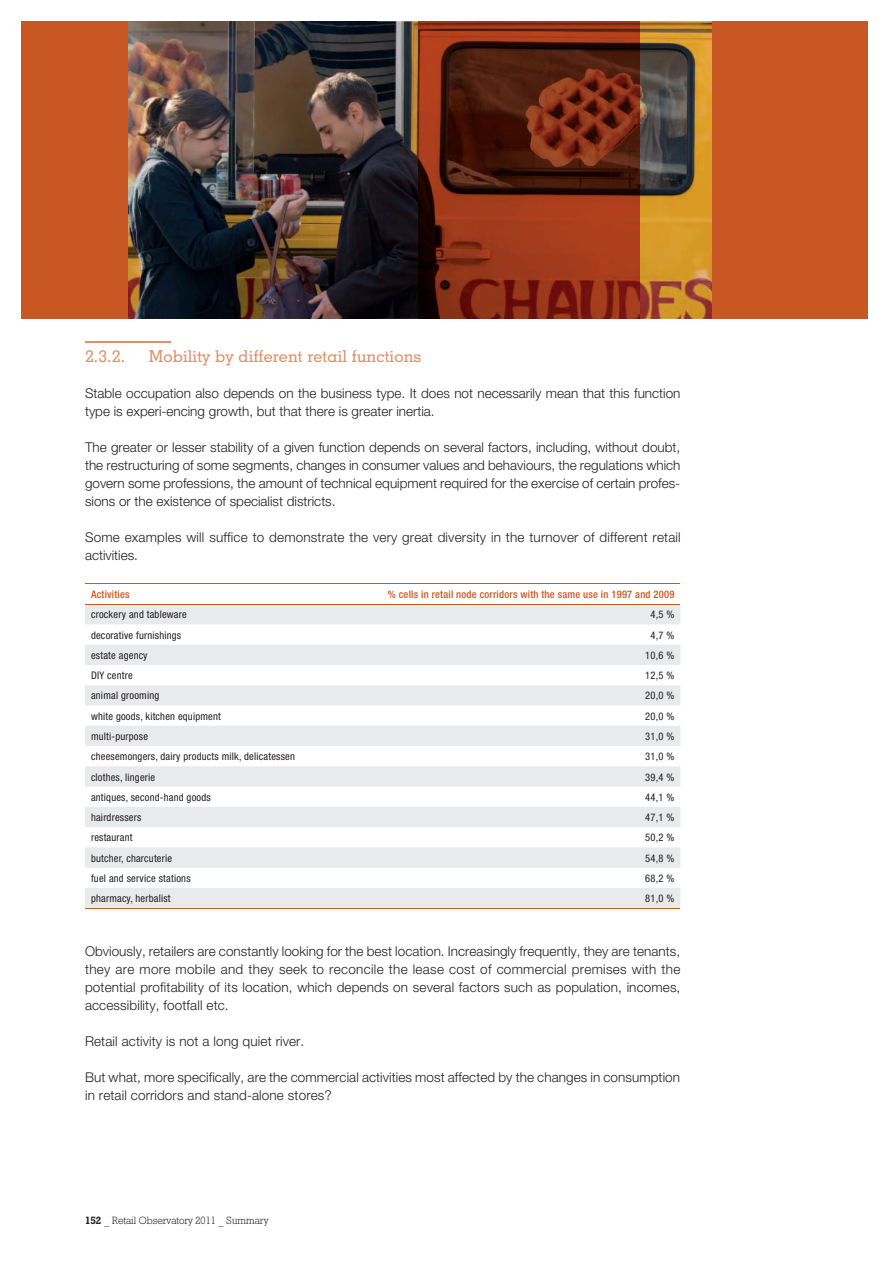
<style>
.page{position:relative;width:893px;height:1263px;background:#fff}
.page>*{position:absolute;margin:0;border:0;box-sizing:border-box;transform-origin:0 0}
.t1{font:500 16.5px "Geometric Slab 703 BT";letter-spacing:.01em;color:#dc9169}
.t2{font:300 13.5px/18px "Helvetica Neue CE";letter-spacing:.005em;color:#231f20}
.t3{font:condensed 10.5px "Helvetica Neue";letter-spacing:.02em;color:#231f20}
.t4{font:500 condensed 10.5px "Helvetica Neue";letter-spacing:.02em;color:#c85723}
.t5{font:10.5px "Geometric Slab 712 BT Light A";color:#231f20}
.s1{font-family:"Geometric Slab 712 BT Bold A"}
</style>
<div class="page">
<hr style="left:85px;top:341px;width:85px;height:1px;background:#dc9169">
<svg style="left:85px;top:605px;width:595px;height:303px;fill:#e9eaeb"></svg>
<hr style="left:85px;top:584px;width:225px;height:1px;background:#c85723">
<hr style="left:310px;top:584px;width:370px;height:1px;background:#c85723">
<hr style="left:85px;top:604px;width:225px;height:1px;background:#c85723">
<hr style="left:310px;top:604px;width:370px;height:1px;background:#c85723">
<hr style="left:85px;top:908px;width:225px;height:1px;background:#c85723">
<hr style="left:310px;top:908px;width:370px;height:1px;background:#c85723">
<div style="left:21px;top:21px;width:584px;height:298px;background:#c85723"></div>
<img style="left:129px;top:21px;width:289px;height:298px">
<img style="left:639px;top:21px;width:72px;height:298px">
<img style="left:418px;top:21px;width:221px;height:298px">
<div style="left:711px;top:21px;width:156px;height:298px;background:#c85723"></div>
<p class="t1" style="left:85px;top:346px;width:42px">2.3.2.</p>
<p class="t1" style="left:149px;top:346px;width:274px">Mobility by different retail functions</p>
<p class="t2" style="left:85px;top:384px;width:597px">Stable occupation also depends on the business type. It does not necessarily mean that this function type is experi-encing growth, but that there is greater inertia.</p>
<p class="t2" style="left:85px;top:438px;width:597px;text-align:justify">The greater or lesser stability of a given function depends on several factors, including, without doubt, the restructuring of some segments, changes in consumer values and behaviours, the regulations which govern some professions, the amount of technical equipment required for the exercise of certain profes&shy;sions or the existence of specialist districts.</p>
<p class="t2" style="left:85px;top:528px;width:597px">Some examples will suffice to demonstrate the very great diversity in the turnover of different retail activities.</p>
<p class="t4" style="left:91px;top:588px;width:40px">Activities</p>
<p class="t4" style="left:388px;top:588px;width:288px">% cells in retail node corridors with the same use in 1997 and 2009</p>
<p class="t3" style="left:91px;top:609px;width:97px">crockery and tableware</p>
<p class="t3" style="left:650px;top:609px;width:25px">4,5 %</p>
<p class="t3" style="left:91px;top:629px;width:92px">decorative furnishings</p>
<p class="t3" style="left:650px;top:629px;width:25px">4,7 %</p>
<p class="t3" style="left:91px;top:649px;width:58px">estate agency</p>
<p class="t3" style="left:645px;top:649px;width:31px">10,6 %</p>
<p class="t3" style="left:91px;top:669px;width:43px">DIY centre</p>
<p class="t3" style="left:645px;top:669px;width:31px">12,5 %</p>
<p class="t3" style="left:91px;top:690px;width:70px">animal grooming</p>
<p class="t3" style="left:645px;top:690px;width:31px">20,0 %</p>
<p class="t3" style="left:91px;top:710px;width:131px">white goods, kitchen equipment</p>
<p class="t3" style="left:645px;top:710px;width:31px">20,0 %</p>
<p class="t3" style="left:91px;top:730px;width:58px">multi-purpose</p>
<p class="t3" style="left:645px;top:730px;width:31px">31,0 %</p>
<p class="t3" style="left:91px;top:750px;width:205px">cheesemongers, dairy products milk, delicatessen</p>
<p class="t3" style="left:645px;top:750px;width:31px">31,0 %</p>
<p class="t3" style="left:91px;top:771px;width:66px">clothes, lingerie</p>
<p class="t3" style="left:645px;top:771px;width:31px">39,4 %</p>
<p class="t3" style="left:91px;top:791px;width:121px">antiques, second-hand goods</p>
<p class="t3" style="left:645px;top:791px;width:31px">44,1 %</p>
<p class="t3" style="left:91px;top:811px;width:52px">hairdressers</p>
<p class="t3" style="left:645px;top:811px;width:31px">47,1 %</p>
<p class="t3" style="left:91px;top:832px;width:43px">restaurant</p>
<p class="t3" style="left:645px;top:832px;width:31px">50,2 %</p>
<p class="t3" style="left:91px;top:852px;width:83px">butcher, charcuterie</p>
<p class="t3" style="left:645px;top:852px;width:31px">54,8 %</p>
<p class="t3" style="left:91px;top:872px;width:101px">fuel and service stations</p>
<p class="t3" style="left:645px;top:872px;width:31px">68,2 %</p>
<p class="t3" style="left:91px;top:892px;width:81px">pharmacy, herbalist</p>
<p class="t3" style="left:645px;top:892px;width:31px">81,0 %</p>
<p class="t2" style="left:85px;top:942px;width:597px;text-align:justify">Obviously, retailers are constantly looking for the best location. Increasingly frequently, they are tenants, they are more mobile and they seek to reconcile the lease cost of commercial premises with the potential profitability of its location, which depends on several factors such as population, incomes, accessibility, footfall etc.</p>
<p class="t2" style="left:85px;top:1032px;width:221px">Retail activity is not a long quiet river.</p>
<p class="t2" style="left:85px;top:1068px;width:597px">But what, more specifically, are the commercial activities most affected by the changes in consumption in retail corridors and stand-alone stores?</p>
<p class="t5" style="left:85px;top:1214px;width:185px"><span class="s1">152</span> _ Retail Observatory 2011 _ Summary</p>
</div>
